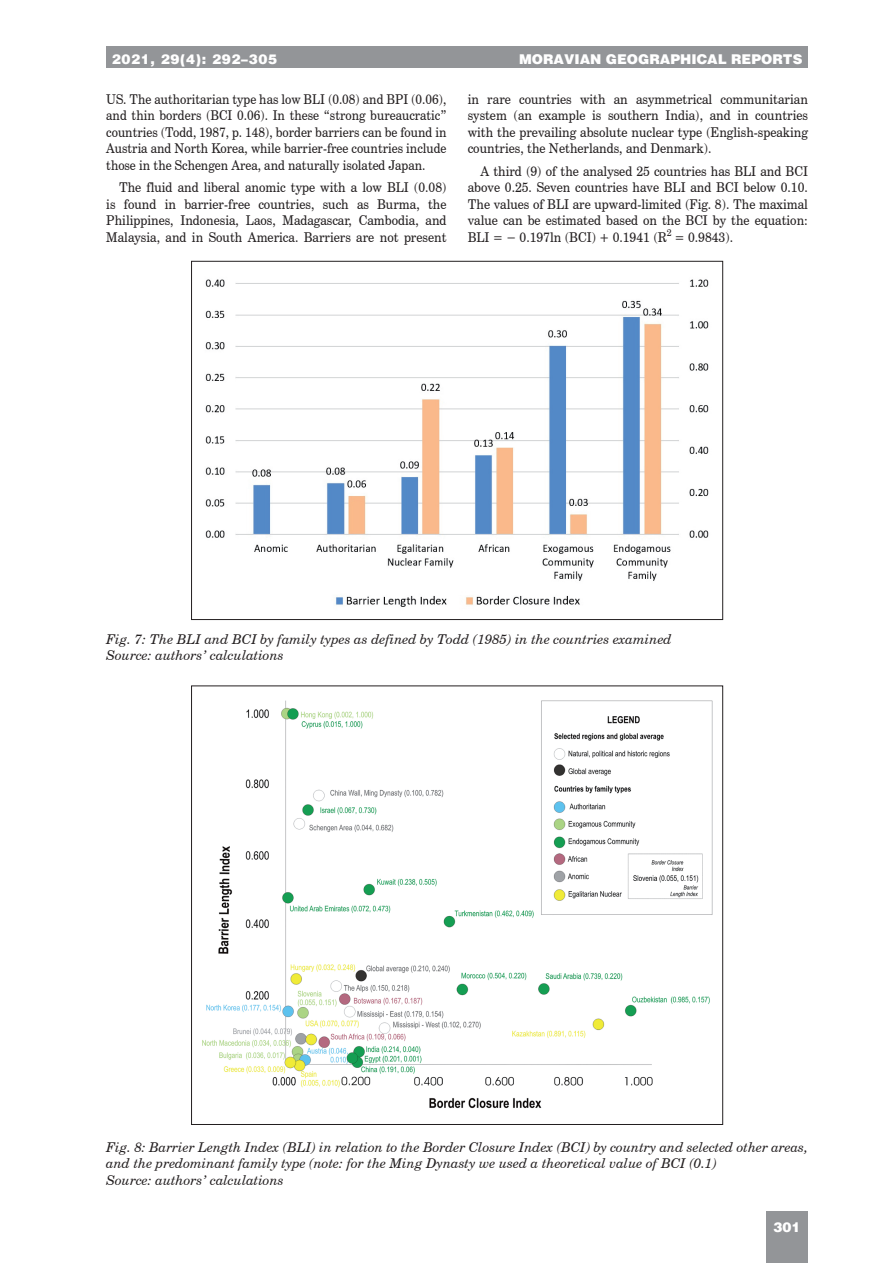
<style>
.page{position:relative;width:893px;height:1263px;background:#fff}
.page>*{position:absolute;margin:0;border:0;box-sizing:border-box;transform-origin:0 0}
.t1{font:13.5px/16.5px "Century Schoolbook CE";color:#231f20;text-align:justify;scale:.92 1}
.t2{font:italic 13.5px/16.2px "Century Schoolbook CE";color:#231f20}
.t3{font:13.5px/16.5px "Century Schoolbook CE";color:#231f20;text-align:justify;scale:.9 1}
.t4{font:900 13.5px "Switzerland";color:#fff}
.t5{font:900 13.5px "Switzerland";letter-spacing:.05em;color:#fff}
</style>
<div class="page">
<div style="left:106px;top:47px;width:702px;height:21px;background:#939598"></div>
<div style="left:766px;top:1212px;width:42px;height:51px;background:#939598"></div>
<img style="left:205px;top:279px;width:504px;height:328px">
<img style="left:202px;top:700px;width:511px;height:409px">
<p class="t5" style="left:112px;top:51px;width:167px">2021, 29(4): 292–305</p>
<p class="t4" style="left:519px;top:51px;width:285px">MORAVIAN GEOGRAPHICAL REPORTS</p>
<p class="t4" style="left:139px;top:51px;width:57px">1, 29(4)</p>
<p class="t3" style="left:106px;top:91px;width:379px">US. The authoritarian type has low BLI (0.08) and BPI (0.06), and thin borders (BCI 0.06). In these “strong bureaucratic” countries (Todd, 1987, p. 148), border barriers can be found in Austria and North Korea, while barrier-free countries include those in the Schengen Area, and naturally isolated Japan.</p>
<p class="t1" style="left:106px;top:179px;width:371px;text-indent:13px">The fluid and liberal anomic type with a low BLI (0.08) is found in barrier-free countries, such as Burma, the Philippines, Indonesia, Laos, Madagascar, Cambodia, and Malaysia, and in South America. Barriers are not present</p>
<p class="t1" style="left:468px;top:91px;width:371px">in rare countries with an asymmetrical communitarian system (an example is southern India), and in countries with the prevailing absolute nuclear type (English-speaking countries, the Netherlands, and Denmark).</p>
<p class="t1" style="left:468px;top:163px;width:371px;text-indent:13px">A third (9) of the analysed 25 countries has BLI and BCI above 0.25. Seven countries have BLI and BCI below 0.10.<br>The values of BLI are upward-limited (Fig. 8). The maximal value can be estimated based on the BCI by the equation:<br>BLI = − 0.197ln (BCI) + 0.1941 (R<sup>2</sup> = 0.9843).</p>
<p class="t2" style="left:106px;top:631px;width:567px">Fig. 7: The BLI and BCI by family types as defined by Todd (1985) in the countries examined<br>Source: authors’ calculations</p>
<p class="t2" style="left:106px;top:1139px;width:703px">Fig. 8: Barrier Length Index (BLI) in relation to the Border Closure Index (BCI) by country and selected other areas, and the predominant family type (note: for the Ming Dynasty we used a theoretical value of BCI (0.1)<br>Source: authors’ calculations</p>
<p class="t4" style="left:773px;top:1219px;width:29px">301</p>
</div>
